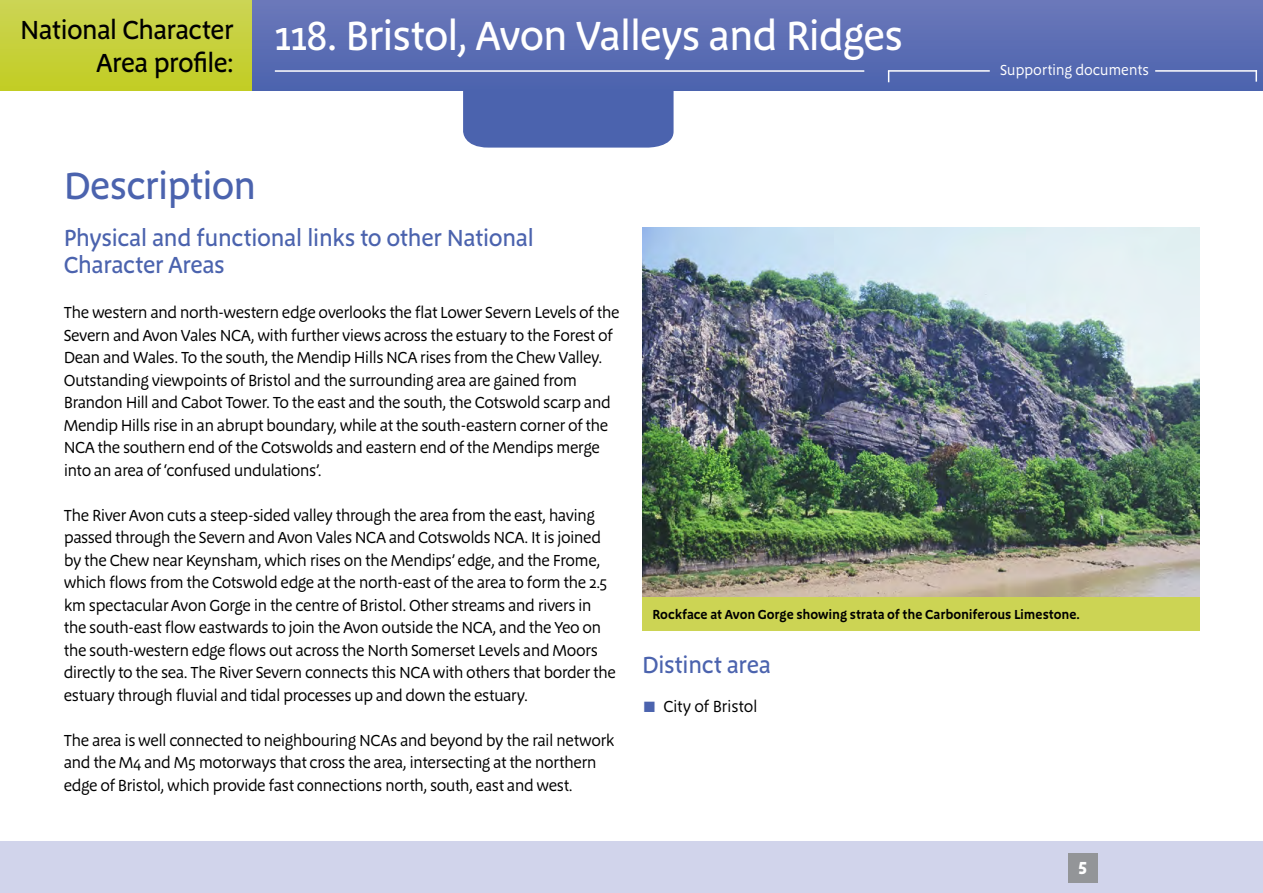
<style>
.page{position:relative;width:1263px;height:893px;background:#fff}
.page>*{position:absolute;margin:0;border:0;box-sizing:border-box;transform-origin:0 0}
.t1{font:500 42px "Megano";letter-spacing:-.03em;color:#fff}
.t2{font:500 39px "Megano";letter-spacing:-.03em;color:#4b63ae}
.t3{font:500 27px/33px "Megano";letter-spacing:-.03em;color:#000;text-align:right}
.t4{font:500 24px/27px "Megano";letter-spacing:-.025em;color:#4b63ae}
.t5{font:700 18px "Megano LF";color:#fff}
.t6{font:16.5px/22.5px "Megano";letter-spacing:-.035em;color:#000}
.t7{font:15px "Megano";letter-spacing:-.02em;color:#fff}
.t8{font:600 13.5px "Megano";letter-spacing:-.005em;color:#000}
.s1{color:#4b63ae}
</style>
<div class="page">
<div style="left:0;top:0;width:1263px;height:90px;background:linear-gradient(to bottom,#cbd456,#c1cc25)"></div>
<div style="left:463px;top:90px;width:210px;height:58px;background:#4b63ae"></div>
<div style="left:0;top:842px;width:1263px;height:51px;background:#d1d4eb"></div>
<img style="left:642px;top:228px;width:558px;height:370px">
<div style="left:642px;top:598px;width:558px;height:33px;background:#ccd454"></div>
<div style="left:1068px;top:853px;width:30px;height:30px;background:#939598"></div>
<div style="left:253px;top:0;width:1010px;height:90px;background:linear-gradient(to bottom,#6c78ba,#4c63ae)"></div>
<hr style="left:275px;top:70px;width:589px;height:2px;background:#fff">
<hr style="left:888px;top:70px;width:102px;height:2px;background:#fff">
<svg style="left:1255px;top:72px;width:2px;height:10px"></svg>
<hr style="left:1155px;top:70px;width:102px;height:2px;background:#fff">
<h3 class="t3" style="left:20px;top:13px;width:215px">National Character<br>Area profile:</h3>
<h1 class="t1" style="left:275px;top:11px;width:630px">118. Bristol, Avon Valleys and Ridges</h1>
<p class="t7" style="left:1000px;top:61px;width:150px">Supporting documents</p>
<h2 class="t2" style="left:64px;top:163px;width:194px">Description</h2>
<h3 class="t4" style="left:64px;top:225px;width:472px">Physical and functional links to other National<br>Character Areas</h3>
<p class="t6" style="left:64px;top:301px;width:557px">The western and north-western edge overlooks the flat Lower Severn Levels of the Severn and Avon Vales NCA, with further views across the estuary to the Forest of Dean and Wales. To the south, the Mendip Hills NCA rises from the Chew Valley.<br>Outstanding viewpoints of Bristol and the surrounding area are gained from Brandon Hill and Cabot Tower. To the east and the south, the Cotswold scarp and Mendip Hills rise in an abrupt boundary, while at the south-eastern corner of the NCA the southern end of the Cotswolds and eastern end of the Mendips merge into an area of ‘confused undulations’.</p>
<p class="t6" style="left:64px;top:504px;width:554px">The River Avon cuts a steep-sided valley through the area from the east, having passed through the Severn and Avon Vales NCA and Cotswolds NCA. It is joined by the Chew near Keynsham, which rises on the Mendips’ edge, and the Frome, which flows from the Cotswold edge at the north-east of the area to form the 2.5 km spectacular Avon Gorge in the centre of Bristol. Other streams and rivers in the south-east flow eastwards to join the Avon outside the NCA, and the Yeo on the south-western edge flows out across the North Somerset Levels and Moors directly to the sea. The River Severn connects this NCA with others that border the estuary through fluvial and tidal processes up and down the estuary.</p>
<p class="t6" style="left:64px;top:729px;width:552px">The area is well connected to neighbouring NCAs and beyond by the rail network and the M4 and M5 motorways that cross the area, intersecting at the northern edge of Bristol, which provide fast connections north, south, east and west.</p>
<p class="t8" style="left:652px;top:606px;width:429px">Rockface at Avon Gorge showing strata of the Carboniferous Limestone.</p>
<h3 class="t4" style="left:642px;top:651px;width:130px">Distinct area</h3>
<p class="t6" style="left:642px;top:696px;width:117px"><span class="s1">■</span> City of Bristol</p>
<p class="t5" style="left:1078px;top:857px;width:11px">5</p>
</div>
